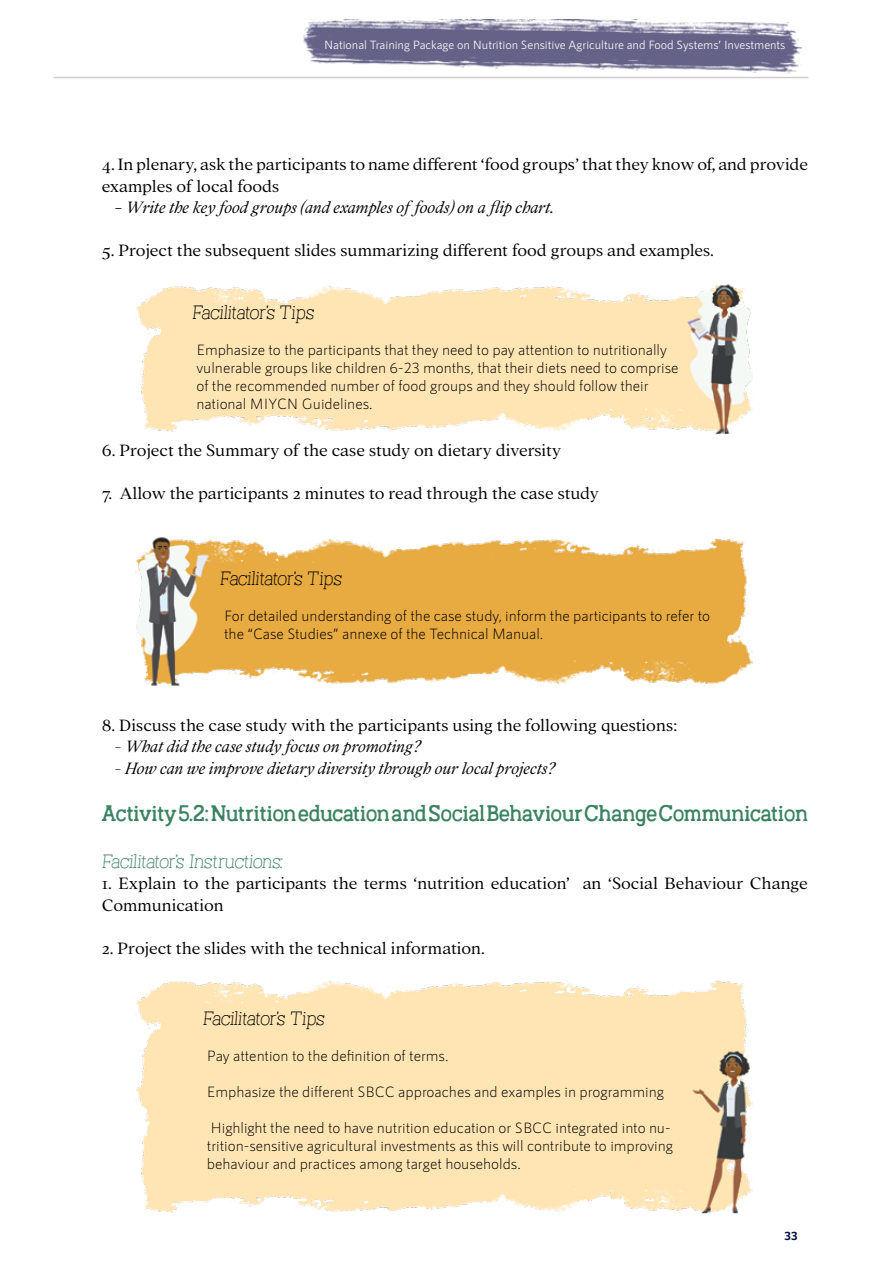
<style>
.page{position:relative;width:893px;height:1263px;background:#fff}
.page>*{position:absolute;margin:0;border:0;box-sizing:border-box;transform-origin:0 0}
.t1{font:21px "Austral Slab Blur";color:#3b8362}
.t2{font:300 18px/21.6px "Addington CF";color:#000}
.t3{font:italic 300 18px "Addington CF";color:#000}
.t4{font:100 18px "Austral Slab Rough";color:#000}
.t5{font:100 18px "Austral Slab Rough";color:#3b8362}
.t6{font:300 15px/18px "RNS Sanz";color:#000}
.t7{font:12px "RNS Sanz";color:#fff}
.t8{font:700 12px "RNS Sanz";color:#001141}
</style>
<div class="page">
<img style="left:303px;top:19px;width:498px;height:55px">
<hr style="left:54px;top:77px;width:754px;height:1px;background:#000">
<img style="left:136px;top:284px;width:616px;height:151px">
<img style="left:136px;top:537px;width:616px;height:149px">
<img style="left:136px;top:980px;width:616px;height:233px">
<p class="t7" style="left:324px;top:38px;width:463px">National Training Package on Nutrition Sensitive Agriculture and Food Systems’ Investments</p>
<p class="t2" style="left:102px;top:154px;width:708px">4. In plenary, ask the participants to name different ‘food groups’ that they know of, and provide examples of local foods</p>
<p class="t3" style="left:115px;top:197px;width:441px">− Write the key food groups (and examples of foods) on a flip chart.</p>
<p class="t2" style="left:102px;top:240px;width:614px">5. Project the subsequent slides summarizing different food groups and examples.</p>
<p class="t4" style="left:192px;top:298px;width:125px">Facilitator’s Tips</p>
<p class="t6" style="left:196px;top:340px;width:484px">Emphasize to the participants that they need to pay attention to nutritionally vulnerable groups like children 6-23 months, that their diets need to comprise of the recommended number of food groups and they should follow their national MIYCN Guidelines.</p>
<p class="t2" style="left:102px;top:440px;width:461px">6. Project the Summary of the case study on dietary diversity</p>
<p class="t2" style="left:102px;top:483px;width:499px">7. Allow the participants 2 minutes to read through the case study</p>
<p class="t4" style="left:220px;top:564px;width:125px">Facilitator’s Tips</p>
<p class="t6" style="left:224px;top:606px;width:487px">For detailed understanding of the case study, inform the participants to refer to the “Case Studies” annexe of the Technical Manual.</p>
<p class="t2" style="left:102px;top:715px;width:577px">8. Discuss the case study with the participants using the following questions:</p>
<p class="t3" style="left:115px;top:736px;width:308px">- What did the case study focus on promoting?</p>
<p class="t3" style="left:115px;top:758px;width:442px">- How can we improve dietary diversity through our local projects?</p>
<h1 class="t1" style="left:102px;top:797px;width:708px">Activity 5.2: Nutrition education and Social Behaviour Change Communication</h1>
<p class="t5" style="left:102px;top:847px;width:184px">Facilitator’s Instructions:</p>
<p class="t2" style="left:102px;top:873px;width:708px">1. Explain to the participants the terms ‘nutrition education’ an ‘Social Behaviour Change<br>Communication</p>
<p class="t2" style="left:102px;top:938px;width:385px">2. Project the slides with the technical information.</p>
<p class="t4" style="left:203px;top:1004px;width:125px">Facilitator’s Tips</p>
<p class="t6" style="left:207px;top:1046px;width:243px">Pay attention to the definition of terms.</p>
<p class="t6" style="left:207px;top:1082px;width:459px">Emphasize the different SBCC approaches and examples in programming</p>
<p class="t6" style="left:207px;top:1118px;width:468px">Highlight the need to have nutrition education or SBCC integrated into nu&shy;trition-sensitive agricultural investments as this will contribute to improving behaviour and practices among target households.</p>
<p class="t8" style="left:785px;top:1229px;width:15px">33</p>
</div>
